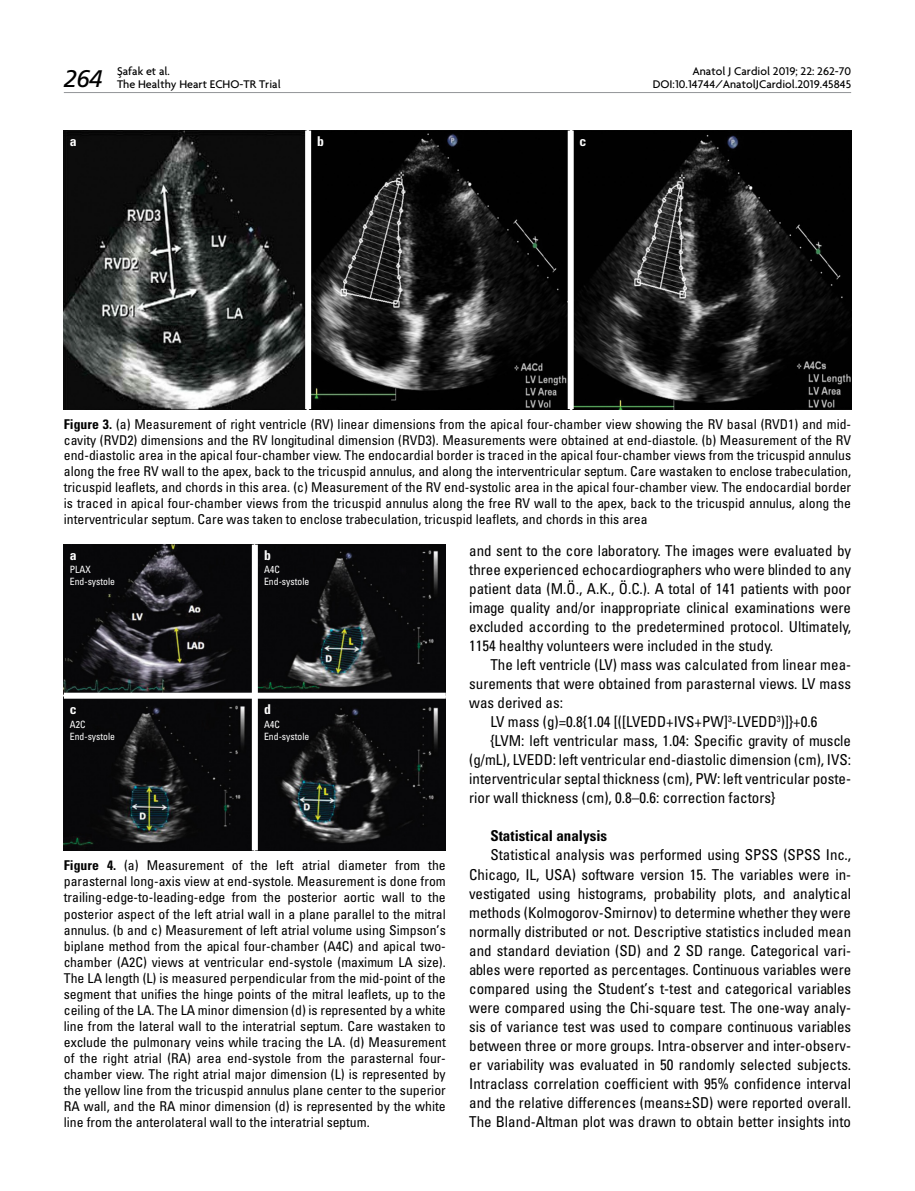
<style>
.page{position:relative;width:915px;height:1191px;background:#fff}
.page>*{position:absolute;margin:0;border:0;box-sizing:border-box;transform-origin:0 0}
.t1{font:24px "Frutiger Italic Tr";color:#000}
.t2{font:15px/19px "Univers Condensed Tr";color:#000;text-align:justify}
.t3{font:15px "Univers Cond Bd Tr";color:#000}
.t4{font:13.5px/16px "Univers Condensed Tr";color:#000;text-align:justify}
.t5{font:13.5px "Univers Cond Bd Tr";color:#fff}
.t6{font:500 12px/13.5px "Firma";color:#000}
.t7{font:10.05px/11.4px "Univers Condensed Tr";color:#fff}
.s1{font-family:"Univers Cond Bd Tr"}
</style>
<div class="page">
<hr style="left:64px;top:92px;width:786px;height:1px;background:#939598">
<img style="left:64px;top:131px;width:786px;height:278px">
<div style="left:305px;top:131px;width:6px;height:278px;background:#fff"></div>
<div style="left:567px;top:131px;width:6px;height:278px;background:#fff"></div>
<img style="left:64px;top:544px;width:381px;height:306px">
<div style="left:252px;top:544px;width:6px;height:306px;background:#fff"></div>
<div style="left:64px;top:692px;width:381px;height:6px;background:#fff"></div>
<p class="t6" style="left:117px;top:64px;width:165px">Şafak et al.<br>The Healthy Heart ECHO-TR Trial</p>
<p class="t6" style="left:692px;top:64px;width:160px">Anatol J Cardiol 2019; 22: 262-70</p>
<h1 class="t1" style="left:64px;top:65px;width:40px">264</h1>
<p class="t6" style="left:652px;top:78px;width:200px">DOI:10.14744/AnatolJCardiol.2019.45845</p>
<p class="t5" style="left:70px;top:133px;width:8px">a</p>
<p class="t5" style="left:317px;top:133px;width:8px">b</p>
<p class="t5" style="left:579px;top:133px;width:8px">c</p>
<p class="t4" style="left:64px;top:416px;width:788px"><span class="s1">Figure 3.</span> (a) Measurement of right ventricle (RV) linear dimensions from the apical four-chamber view showing the RV basal (RVD1) and mid&shy;cavity (RVD2) dimensions and the RV longitudinal dimension (RVD3). Measurements were obtained at end-diastole. (b) Measurement of the RV end-diastolic area in the apical four-chamber view. The endocardial border is traced in the apical four-chamber views from the tricuspid annulus along the free RV wall to the apex, back to the tricuspid annulus, and along the interventricular septum. Care wastaken to enclose trabeculation, tricuspid leaflets, and chords in this area. (c) Measurement of the RV end-systolic area in the apical four-chamber view. The endocardial border is traced in apical four-chamber views from the tricuspid annulus along the free RV wall to the apex, back to the tricuspid annulus, along the interventricular septum. Care was taken to enclose trabeculation, tricuspid leaflets, and chords in this area</p>
<p class="t5" style="left:70px;top:547px;width:8px">a</p>
<p class="t5" style="left:264px;top:547px;width:8px">b</p>
<p class="t7" style="left:70px;top:563px;width:47px">PLAX<br>End-systole</p>
<p class="t7" style="left:264px;top:563px;width:47px">A4C<br>End-systole</p>
<p class="t5" style="left:70px;top:701px;width:8px">c</p>
<p class="t5" style="left:264px;top:701px;width:8px">d</p>
<p class="t7" style="left:70px;top:719px;width:47px">A2C<br>End-systole</p>
<p class="t7" style="left:264px;top:719px;width:47px">A4C<br>End-systole</p>
<p class="t4" style="left:64px;top:857px;width:383px"><span class="s1">Figure 4.</span> (a) Measurement of the left atrial diameter from the parasternal long-axis view at end-systole. Measurement is done from trailing-edge-to-leading-edge from the posterior aortic wall to the posterior aspect of the left atrial wall in a plane parallel to the mitral annulus. (b and c) Measurement of left atrial volume using Simpson’s biplane method from the apical four-chamber (A4C) and apical two&shy;chamber (A2C) views at ventricular end-systole (maximum LA size).<br>The LA length (L) is measured perpendicular from the mid-point of the segment that unifies the hinge points of the mitral leaflets, up to the ceiling of the LA. The LA minor dimension (d) is represented by a white line from the lateral wall to the interatrial septum. Care wastaken to exclude the pulmonary veins while tracing the LA. (d) Measurement of the right atrial (RA) area end-systole from the parasternal four&shy;chamber view. The right atrial major dimension (L) is represented by the yellow line from the tricuspid annulus plane center to the superior RA wall, and the RA minor dimension (d) is represented by the white line from the anterolateral wall to the interatrial septum.</p>
<p class="t2" style="left:469px;top:540px;width:383px">and sent to the core laboratory. The images were evaluated by three experienced echocardiographers who were blinded to any patient data (M.Ö., A.K., Ö.C.). A total of 141 patients with poor image quality and/or inappropriate clinical examinations were excluded according to the predetermined protocol. Ultimately, 1154 healthy volunteers were included in the study.</p>
<p class="t2" style="left:490px;top:654px;width:362px">The left ventricle (LV) mass was calculated from linear mea-</p>
<p class="t2" style="left:469px;top:673px;width:383px">surements that were obtained from parasternal views. LV mass</p>
<p class="t2" style="left:469px;top:693px;width:95px">was derived as:</p>
<p class="t2" style="left:490px;top:712px;width:328px">LV mass (g)=0.8{1.04 [([LVEDD+IVS+PW]<sup>3</sup>-LVEDD<sup>3</sup>)]}+0.6</p>
<p class="t2" style="left:490px;top:731px;width:362px">{LVM: left ventricular mass, 1.04: Specific gravity of muscle</p>
<p class="t2" style="left:469px;top:750px;width:383px">(g/mL), LVEDD: left ventricular end-diastolic dimension (cm), IVS:</p>
<p class="t2" style="left:469px;top:769px;width:383px">interventricular septal thickness (cm), PW: left ventricular poste-</p>
<p class="t2" style="left:469px;top:788px;width:307px">rior wall thickness (cm), 0.8–0.6: correction factors}</p>
<p class="t3" style="left:490px;top:827px;width:118px">Statistical analysis</p>
<p class="t2" style="left:469px;top:845px;width:383px;text-indent:21px">Statistical analysis was performed using SPSS (SPSS Inc., Chicago, IL, USA) software version 15. The variables were in&shy;vestigated using histograms, probability plots, and analytical methods (Kolmogorov-Smirnov) to determine whether they were normally distributed or not. Descriptive statistics included mean and standard deviation (SD) and 2 SD range. Categorical vari&shy;ables were reported as percentages. Continuous variables were compared using the Student’s t-test and categorical variables were compared using the Chi-square test. The one-way analy&shy;sis of variance test was used to compare continuous variables between three or more groups. Intra-observer and inter-observ&shy;er variability was evaluated in 50 randomly selected subjects.<br>Intraclass correlation coefficient with 95% confidence interval and the relative differences (means±SD) were reported overall.<br>The Bland-Altman plot was drawn to obtain better insights into</p>
</div>
